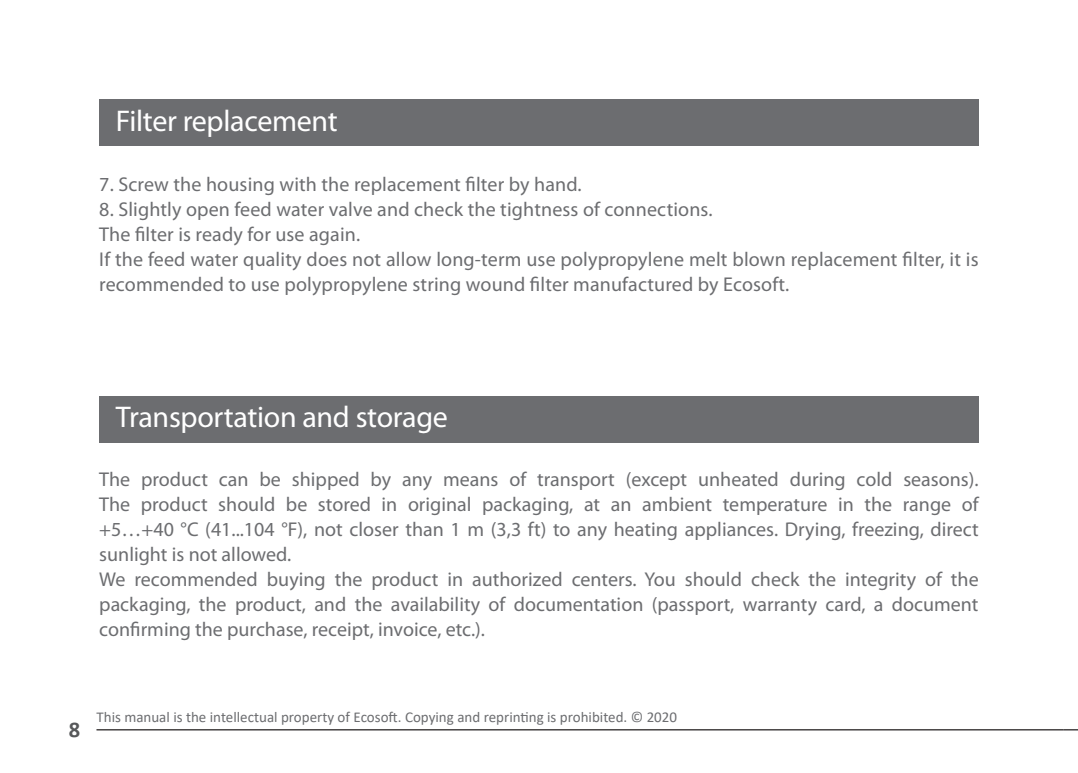
<style>
.page{position:relative;width:1078px;height:773px;background:#fff}
.page>*{position:absolute;margin:0;border:0;box-sizing:border-box;transform-origin:0 0}
.t1{font:30px "Myriad Pro";letter-spacing:-.01em;color:#fff}
.t2{font:700 22.5px "Calibri";color:#57585a}
.t3{font:20px/25px "Myriad Pro";letter-spacing:.005em;color:#6c6d70;text-align:justify}
.t4{font:15px "Calibri";color:#6c6d70}
</style>
<div class="page">
<svg style="left:1063px;top:729px;width:14px;height:1px"></svg>
<hr style="left:96px;top:729px;width:967px;height:1px;background:#231f20">
<div style="left:99px;top:100px;width:879px;height:46px;background:#6c6d70"></div>
<div style="left:99px;top:396px;width:879px;height:46px;background:#6c6d70"></div>
<p class="t1" style="left:116px;top:102px;width:223px">Filter replacement</p>
<p class="t3" style="left:99px;top:171px;width:484px">7. Screw the housing with the replacement filter by hand.</p>
<p class="t3" style="left:99px;top:196px;width:614px">8. Slightly open feed water valve and check the tightness of connections.</p>
<p class="t3" style="left:99px;top:221px;width:262px">The filter is ready for use again.</p>
<p class="t3" style="left:99px;top:246px;width:880px">If the feed water quality does not allow long-term use polypropylene melt blown replacement filter, it is recommended to use polypropylene string wound filter manufactured by Ecosoft.</p>
<p class="t1" style="left:116px;top:398px;width:333px">Transportation and storage</p>
<p class="t3" style="left:99px;top:466px;width:880px">The product can be shipped by any means of transport (except unheated during cold seasons).<br>The product should be stored in original packaging, at an ambient temperature in the range of +5…+40 °C (41...104 °F), not closer than 1 m (3,3 ft) to any heating appliances. Drying, freezing, direct sunlight is not allowed.</p>
<p class="t3" style="left:99px;top:566px;width:880px">We recommended buying the product in authorized centers. You should check the integrity of the packaging, the product, and the availability of documentation (passport, warranty card, a document confirming the purchase, receipt, invoice, etc.).</p>
<p class="t2" style="left:69px;top:713px;width:13px">8</p>
<p class="t4" style="left:96px;top:706px;width:582px">This manual is the intellectual property of Ecosoft. Copying and reprinting is prohibited. © 2020</p>
</div>
